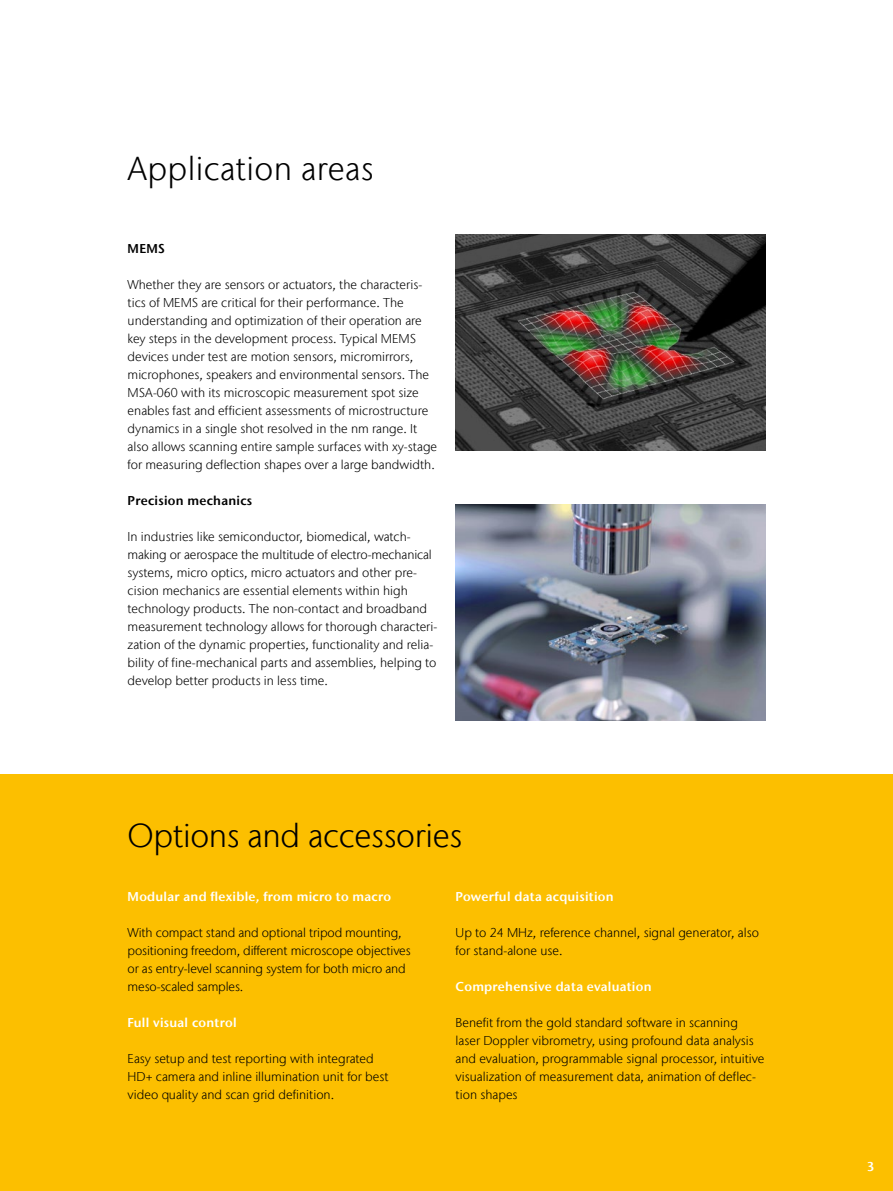
<style>
.page{position:relative;width:893px;height:1191px;background:#fff}
.page>*{position:absolute;margin:0;border:0;box-sizing:border-box;transform-origin:0 0}
.t1{font:300 33px "Stone Sans IIITC Com";letter-spacing:-.01em;color:#000}
.t2{font:300 33px "Stone Sans IIITC Com";letter-spacing:.01em;color:#000}
.t3{font:300 12.75px/18px "Stone Sans IIITC Com";color:#000}
.t4{font:600 12.75px "Stone Sans IIITC Com";letter-spacing:.02em;color:#fff}
.t5{font:600 12.75px "Stone Sans IIITC Com";letter-spacing:.02em;color:#000}
</style>
<div class="page">
<div style="left:0;top:774px;width:893px;height:417px;background:#fcbf00"></div>
<hr style="left:0;top:397px;width:1px;height:323px;background:#565656">
<img style="left:456px;top:234px;width:309px;height:216px">
<img style="left:456px;top:504px;width:309px;height:216px">
<h1 class="t2" style="left:128px;top:149px;width:247px">Application areas</h1>
<p class="t5" style="left:128px;top:240px;width:39px">MEMS</p>
<p class="t3" style="left:128px;top:275px;width:311px">Whether they are sensors or actuators, the characteris&shy;tics of MEMS are critical for their performance. The understanding and optimization of their operation are key steps in the development process. Typical MEMS devices under test are motion sensors, micromirrors, microphones, speakers and environmental sensors. The MSA-060 with its microscopic measurement spot size enables fast and efficient assessments of microstructure dynamics in a single shot resolved in the nm range. It also allows scanning entire sample surfaces with xy-stage for measuring deflection shapes over a large bandwidth.</p>
<p class="t5" style="left:128px;top:492px;width:126px">Precision mechanics</p>
<p class="t3" style="left:128px;top:527px;width:311px">In industries like semiconductor, biomedical, watch&shy;making or aerospace the multitude of electro-mechanical systems, micro optics, micro actuators and other pre&shy;cision mechanics are essential elements within high technology products. The non-contact and broadband measurement technology allows for thorough characteri&shy;zation of the dynamic properties, functionality and relia&shy;bility of fine-mechanical parts and assemblies, helping to develop better products in less time.</p>
<h1 class="t1" style="left:128px;top:815px;width:336px">Options and accessories</h1>
<p class="t4" style="left:128px;top:888px;width:265px">Modular and flexible, from micro to macro</p>
<p class="t3" style="left:128px;top:923px;width:285px">With compact stand and optional tripod mounting, positioning freedom, different microscope objectives or as entry-level scanning system for both micro and meso-scaled samples.</p>
<p class="t4" style="left:128px;top:1014px;width:110px">Full visual control</p>
<p class="t3" style="left:128px;top:1049px;width:263px">Easy setup and test reporting with integrated<br>HD+ camera and inline illumination unit for best video quality and scan grid definition.</p>
<p class="t4" style="left:456px;top:888px;width:159px">Powerful data acquisition</p>
<p class="t3" style="left:456px;top:923px;width:305px">Up to 24 MHz, reference channel, signal generator, also for stand-alone use.</p>
<p class="t4" style="left:456px;top:978px;width:197px">Comprehensive data evaluation</p>
<p class="t3" style="left:456px;top:1013px;width:310px">Benefit from the gold standard software in scanning laser Doppler vibrometry, using profound data analysis and evaluation, programmable signal processor, intuitive visualization of measurement data, animation of deflec&shy;tion shapes</p>
<p class="t4" style="left:867px;top:1158px;width:9px">3</p>
</div>
